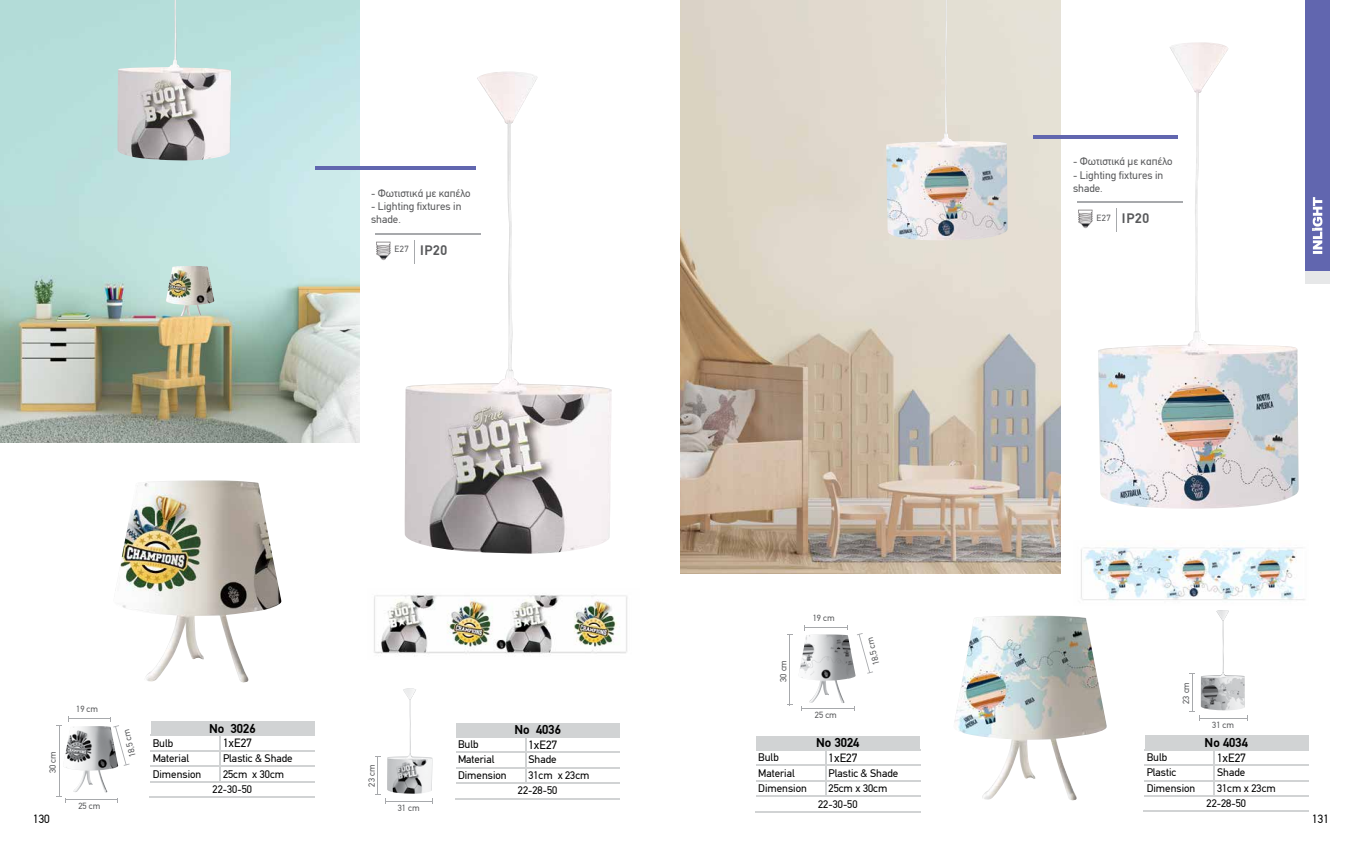
<style>
.page{position:relative;width:1361px;height:851px;background:#fff}
.page>*{position:absolute;margin:0;border:0;box-sizing:border-box;transform-origin:0 0}
.t1{font:700 14px "PF Din Text";letter-spacing:.05em;color:#58595b}
.t2{font:700 13px "PF Din Text";color:#000}
.t3{font:12px "PF Din Text";color:#000}
.t4{font:11px/15.3px "PF Din Text";color:#000}
.t5{font:11px/13.2px "PF Din Text";color:#58595b}
.t6{font:9px "PF Din Text";color:#58595b}
</style>
<div class="page">
<div style="left:1305px;top:0;width:24px;height:271px;background:#6166af"></div>
<div style="left:1305px;top:271px;width:24px;height:12px;background:#e6e7e8"></div>
<svg style="left:1312px;top:197px;width:10px;height:57px"></svg>
<img style="left:404px;top:72px;width:208px;height:482px">
<img style="left:374px;top:594px;width:254px;height:62px">
<img style="left:115px;top:480px;width:167px;height:202px">
<img style="left:65px;top:726px;width:53px;height:66px">
<div style="left:150px;top:719px;width:165px;height:16px;background:#d1d3d4"></div>
<hr style="left:149px;top:719px;width:71px;height:1px;background:#fff">
<hr style="left:220px;top:719px;width:95px;height:1px;background:#fff">
<hr style="left:150px;top:750px;width:70px;height:1px;background:#d1d3d4">
<hr style="left:220px;top:750px;width:95px;height:1px;background:#d1d3d4">
<hr style="left:150px;top:765px;width:70px;height:1px;background:#d1d3d4">
<hr style="left:220px;top:765px;width:95px;height:1px;background:#d1d3d4">
<svg style="left:220px;top:735px;width:1px;height:46px"></svg>
<hr style="left:150px;top:781px;width:70px;height:1px;background:#d1d3d4">
<hr style="left:220px;top:781px;width:95px;height:1px;background:#d1d3d4">
<hr style="left:149px;top:796px;width:71px;height:1px;background:#d1d3d4">
<hr style="left:220px;top:796px;width:95px;height:1px;background:#d1d3d4">
<hr style="left:68px;top:718px;width:43px;height:1px;background:#a7a9ac">
<svg style="left:110px;top:717px;width:19px;height:48px"></svg>
<hr style="left:65px;top:799px;width:53px;height:1px;background:#a7a9ac">
<hr style="left:59px;top:725px;width:1px;height:71px;background:#a7a9ac">
<img style="left:0;top:0;width:359px;height:442px">
<img style="left:166px;top:266px;width:49px;height:50px">
<img style="left:117px;top:0;width:114px;height:161px">
<img style="left:387px;top:688px;width:45px;height:105px">
<div style="left:455px;top:721px;width:165px;height:15px;background:#d1d3d4"></div>
<hr style="left:455px;top:721px;width:70px;height:1px;background:#fff">
<svg style="left:455px;top:722px;width:1px;height:14px"></svg>
<hr style="left:525px;top:721px;width:95px;height:1px;background:#fff">
<hr style="left:456px;top:736px;width:69px;height:1px;background:#d1d3d4">
<hr style="left:525px;top:736px;width:95px;height:1px;background:#d1d3d4">
<hr style="left:456px;top:751px;width:69px;height:1px;background:#d1d3d4">
<hr style="left:525px;top:751px;width:95px;height:1px;background:#d1d3d4">
<hr style="left:456px;top:767px;width:69px;height:1px;background:#d1d3d4">
<hr style="left:525px;top:767px;width:95px;height:1px;background:#d1d3d4">
<svg style="left:525px;top:737px;width:1px;height:45px"></svg>
<hr style="left:456px;top:782px;width:69px;height:1px;background:#d1d3d4">
<hr style="left:525px;top:782px;width:95px;height:1px;background:#d1d3d4">
<hr style="left:455px;top:798px;width:70px;height:1px;background:#d1d3d4">
<hr style="left:525px;top:798px;width:95px;height:1px;background:#d1d3d4">
<hr style="left:385px;top:800px;width:48px;height:1px;background:#a7a9ac">
<hr style="left:377px;top:756px;width:1px;height:38px;background:#a7a9ac">
<hr style="left:315px;top:166px;width:160px;height:4px;background:#6166af">
<svg style="left:414px;top:240px;width:1px;height:23px"></svg>
<hr style="left:375px;top:233px;width:105px;height:1px;background:#a7a9ac">
<img style="left:376px;top:241px;width:15px;height:19px">
<img style="left:1098px;top:42px;width:200px;height:467px">
<img style="left:1081px;top:547px;width:224px;height:54px">
<div style="left:755px;top:734px;width:165px;height:16px;background:#d1d3d4"></div>
<hr style="left:755px;top:734px;width:71px;height:1px;background:#fff">
<svg style="left:755px;top:735px;width:1px;height:15px"></svg>
<hr style="left:826px;top:734px;width:94px;height:1px;background:#fff">
<hr style="left:756px;top:764px;width:70px;height:1px;background:#d1d3d4">
<hr style="left:826px;top:764px;width:94px;height:1px;background:#d1d3d4">
<hr style="left:756px;top:780px;width:70px;height:1px;background:#d1d3d4">
<hr style="left:826px;top:780px;width:94px;height:1px;background:#d1d3d4">
<svg style="left:825px;top:750px;width:1px;height:45px"></svg>
<hr style="left:756px;top:795px;width:70px;height:1px;background:#d1d3d4">
<hr style="left:826px;top:795px;width:94px;height:1px;background:#d1d3d4">
<hr style="left:755px;top:811px;width:71px;height:1px;background:#d1d3d4">
<hr style="left:826px;top:811px;width:94px;height:1px;background:#d1d3d4">
<div style="left:1144px;top:734px;width:164px;height:15px;background:#d1d3d4"></div>
<hr style="left:1144px;top:749px;width:70px;height:1px;background:#d1d3d4">
<hr style="left:1214px;top:749px;width:94px;height:1px;background:#d1d3d4">
<hr style="left:1144px;top:764px;width:70px;height:1px;background:#d1d3d4">
<hr style="left:1214px;top:764px;width:94px;height:1px;background:#d1d3d4">
<hr style="left:1144px;top:780px;width:70px;height:1px;background:#d1d3d4">
<hr style="left:1214px;top:780px;width:94px;height:1px;background:#d1d3d4">
<svg style="left:1213px;top:750px;width:1px;height:45px"></svg>
<hr style="left:1144px;top:795px;width:70px;height:1px;background:#d1d3d4">
<hr style="left:1214px;top:795px;width:94px;height:1px;background:#d1d3d4">
<hr style="left:1143px;top:810px;width:71px;height:1px;background:#d1d3d4">
<hr style="left:1214px;top:810px;width:94px;height:1px;background:#d1d3d4">
<hr style="left:801px;top:707px;width:53px;height:1px;background:#a7a9ac">
<hr style="left:804px;top:626px;width:43px;height:1px;background:#a7a9ac">
<svg style="left:857px;top:633px;width:16px;height:40px"></svg>
<hr style="left:789px;top:634px;width:1px;height:71px;background:#a7a9ac">
<img style="left:800px;top:634px;width:56px;height:69px">
<img style="left:1200px;top:610px;width:44px;height:100px">
<img style="left:680px;top:0;width:380px;height:573px">
<img style="left:886px;top:0;width:121px;height:241px">
<img style="left:954px;top:615px;width:153px;height:185px">
<hr style="left:1199px;top:718px;width:48px;height:1px;background:#a7a9ac">
<hr style="left:1192px;top:673px;width:1px;height:39px;background:#a7a9ac">
<hr style="left:1033px;top:135px;width:144px;height:3px;background:#6166af">
<svg style="left:1116px;top:208px;width:1px;height:24px"></svg>
<hr style="left:1076px;top:202px;width:106px;height:1px;background:#a7a9ac">
<img style="left:1078px;top:210px;width:15px;height:18px">
<p class="t5" style="left:371px;top:186px;width:101px">- Φωτιστικά με καπέλο</p>
<p class="t5" style="left:371px;top:200px;width:92px">- Lighting fixtures in shade.</p>
<p class="t1" style="left:394px;top:242px;width:54px"><sup>E27</sup> IP20</p>
<p class="t6" style="left:47px;top:773px;width:23px;rotate:-90deg">30 cm</p>
<p class="t6" style="left:76px;top:704px;width:23px">19 cm</p>
<p class="t6" style="left:78px;top:800px;width:23px">25 cm</p>
<p class="t6" style="left:128px;top:758px;width:30px;rotate:-104deg">18,5 cm</p>
<p class="t2" style="left:209px;top:720px;width:48px">No 3026</p>
<p class="t4" style="left:153px;top:735px;width:22px">Bulb</p>
<p class="t3" style="left:223px;top:736px;width:30px">1xE27</p>
<p class="t4" style="left:153px;top:750px;width:38px">Material</p>
<p class="t4" style="left:223px;top:750px;width:71px">Plastic &amp; Shade</p>
<p class="t4" style="left:153px;top:766px;width:50px">Dimension</p>
<p class="t4" style="left:213px;top:766px;width:73px;text-indent:10px">25cm x 30cm<br>22-30-50</p>
<p class="t6" style="left:366px;top:786px;width:23px;rotate:-90deg">23 cm</p>
<p class="t6" style="left:398px;top:802px;width:23px">31 cm</p>
<p class="t2" style="left:514px;top:722px;width:48px">No 4036</p>
<p class="t4" style="left:458px;top:736px;width:22px">Bulb</p>
<p class="t3" style="left:528px;top:737px;width:30px">1xE27</p>
<p class="t4" style="left:458px;top:751px;width:38px">Material</p>
<p class="t4" style="left:528px;top:751px;width:30px">Shade</p>
<p class="t4" style="left:458px;top:767px;width:50px">Dimension</p>
<p class="t4" style="left:518px;top:767px;width:73px;text-indent:10px">31cm x 23cm<br>22-28-50</p>
<p class="t6" style="left:778px;top:681px;width:23px;rotate:-90deg">30 cm</p>
<p class="t6" style="left:813px;top:612px;width:23px">19 cm</p>
<p class="t6" style="left:871px;top:666px;width:30px;rotate:-104deg">18,5 cm</p>
<p class="t6" style="left:815px;top:709px;width:23px">25 cm</p>
<p class="t2" style="left:816px;top:735px;width:45px">No 3024</p>
<p class="t4" style="left:758px;top:749px;width:22px">Bulb</p>
<p class="t3" style="left:828px;top:750px;width:30px">1xE27</p>
<p class="t4" style="left:758px;top:765px;width:38px">Material</p>
<p class="t4" style="left:828px;top:765px;width:71px">Plastic &amp; Shade</p>
<p class="t4" style="left:758px;top:780px;width:50px">Dimension</p>
<p class="t4" style="left:818px;top:780px;width:71px;text-indent:10px">25cm x 30cm<br>22-30-50</p>
<p class="t5" style="left:1073px;top:155px;width:101px">- Φωτιστικά με καπέλο</p>
<p class="t5" style="left:1073px;top:168px;width:92px">- Lighting fixtures in shade.</p>
<p class="t1" style="left:1096px;top:210px;width:54px"><sup>E27</sup> IP20</p>
<p class="t6" style="left:1180px;top:703px;width:23px;rotate:-90deg">23 cm</p>
<p class="t6" style="left:1212px;top:719px;width:23px">31 cm</p>
<p class="t2" style="left:1204px;top:734px;width:45px">No 4034</p>
<p class="t4" style="left:1146px;top:749px;width:22px">Bulb</p>
<p class="t3" style="left:1217px;top:750px;width:30px">1xE27</p>
<p class="t4" style="left:1146px;top:764px;width:31px">Plastic</p>
<p class="t4" style="left:1217px;top:764px;width:30px">Shade</p>
<p class="t4" style="left:1146px;top:780px;width:50px">Dimension</p>
<p class="t4" style="left:1206px;top:780px;width:71px;text-indent:10px">31cm x 23cm<br>22-28-50</p>
<p class="t3" style="left:33px;top:811px;width:18px">130</p>
<p class="t3" style="left:1312px;top:811px;width:18px">131</p>
</div>
